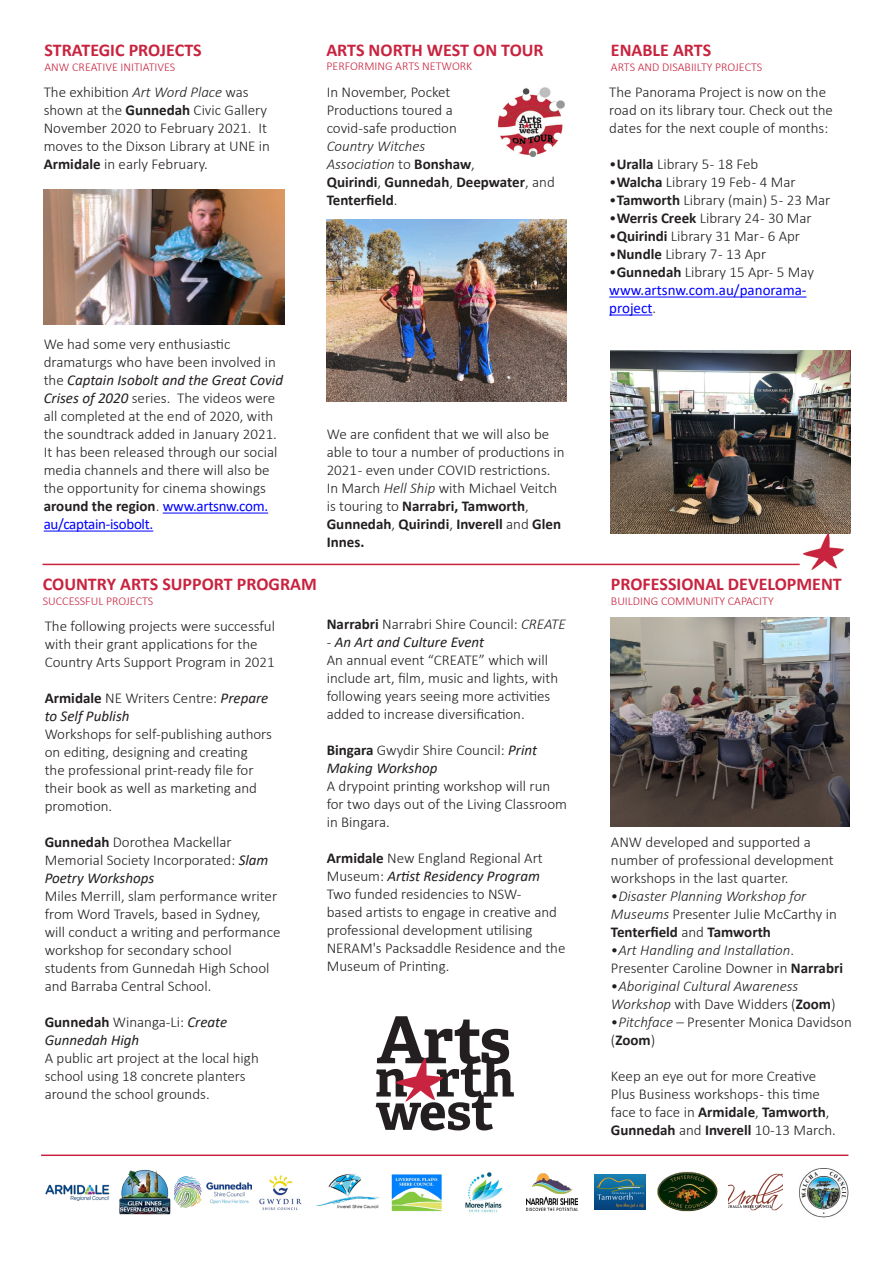
<style>
.page{position:relative;width:893px;height:1263px;background:#fff}
.page>*{position:absolute;margin:0;border:0;box-sizing:border-box;transform-origin:0 0}
.t1{font:700 18px "Calibri";color:#c8233f}
.t2{font:300 15px/18px "Calibri";color:#231f20}
.t3{font:italic 300 15px/18px "Calibri";color:#231f20}
.t4{font:italic 15px/18px "Calibri";color:#231f20}
.t5{font:15px/18px "Calibri";color:#00f}
.t6{font:300 12px "Calibri";color:#c8233f}
.s1{font-style:italic}
.s2{font-weight:700}
.s3{font-weight:400;font-style:italic}
.s4{font-weight:400;color:#00f}
.s5{font-weight:700;font-style:normal}
.s6{font-weight:300;font-style:normal}
.s7{font-weight:300}
.s8{font-weight:300;color:#231f20}
.s9{font-style:normal}
</style>
<div class="page">
<hr style="left:41px;top:1154px;width:807px;height:2px;background:#c8233f">
<img style="left:45px;top:1184px;width:65px;height:17px">
<img style="left:119px;top:1169px;width:56px;height:46px">
<img style="left:175px;top:1176px;width:76px;height:32px">
<img style="left:259px;top:1175px;width:43px;height:35px">
<img style="left:391px;top:1174px;width:51px;height:38px">
<img style="left:465px;top:1172px;width:38px;height:41px">
<img style="left:527px;top:1174px;width:50px;height:36px">
<img style="left:594px;top:1175px;width:51px;height:34px">
<img style="left:657px;top:1171px;width:61px;height:41px">
<img style="left:728px;top:1173px;width:55px;height:38px">
<hr style="left:43px;top:564px;width:757px;height:1px;background:#c8233f">
<img style="left:804px;top:533px;width:39px;height:37px">
<img style="left:316px;top:1173px;width:64px;height:36px">
<img style="left:611px;top:618px;width:238px;height:209px">
<img style="left:799px;top:1168px;width:50px;height:50px">
<hr style="left:163px;top:513px;width:105px;height:1px;background:#00f">
<hr style="left:44px;top:531px;width:109px;height:1px;background:#00f">
<hr style="left:609px;top:297px;width:197px;height:1px;background:#00f">
<hr style="left:609px;top:315px;width:43px;height:1px;background:#00f">
<img style="left:498px;top:87px;width:67px;height:71px">
<img style="left:43px;top:189px;width:241px;height:136px">
<img style="left:327px;top:219px;width:240px;height:182px">
<img style="left:611px;top:351px;width:239px;height:182px">
<svg style="left:376px;top:1016px;width:138px;height:114px"></svg>
<p class="t1" style="left:45px;top:38px;width:159px">STRATEGIC PROJECTS</p>
<p class="t6" style="left:45px;top:59px;width:132px">ANW CREATIVE INITIATIVES</p>
<p class="t2" style="left:44px;top:83px;width:228px">The exhibition <span class="s1">Art Word Place</span> was shown at the <span class="s2">Gunnedah</span> Civic Gallery November 2020 to February 2021. It moves to the Dixson Library at UNE in <span class="s2">Armidale</span> in early February.</p>
<p class="t1" style="left:326px;top:37px;width:219px">ARTS NORTH WEST ON TOUR</p>
<p class="t6" style="left:326px;top:59px;width:147px">PERFORMING ARTS NETWORK</p>
<p class="t2" style="left:327px;top:83px;width:230px">In November, Pocket<br>Productions toured a<br>covid-safe production<br><span class="s1">Country Witches<br>Association</span> to <span class="s2">Bonshaw</span>,<br><span class="s2">Quirindi</span>, <span class="s2">Gunnedah</span>, <span class="s2">Deepwater</span>, and<br><span class="s2">Tenterfield</span>.</p>
<p class="t2" style="left:44px;top:335px;width:241px">We had some very enthusiastic dramaturgs who have been involved in the <span class="s3">Captain Isobolt and the Great Covid Crises of 2020</span> series. The videos were all completed at the end of 2020, with the soundtrack added in January 2021.<br>It has been released through our social media channels and there will also be the opportunity for cinema showings <span class="s2">around the region</span>. <span class="s4">www.artsnw.com. au/captain-isobolt.</span></p>
<p class="t2" style="left:327px;top:425px;width:239px">We are confident that we will also be able to tour a number of productions in<br>2021 - even under COVID restrictions.<br>In March <span class="s1">Hell Ship</span> with Michael Veitch is touring to <span class="s2">Narrabri, Tamworth</span>,<br><span class="s2">Gunnedah</span>, <span class="s2">Quirindi</span>, <span class="s2">Inverell</span> and <span class="s2">Glen<br>Innes.</span></p>
<p class="t1" style="left:43px;top:572px;width:276px">COUNTRY ARTS SUPPORT PROGRAM</p>
<p class="t6" style="left:43px;top:593px;width:112px">SUCCESSFUL PROJECTS</p>
<p class="t2" style="left:45px;top:617px;width:232px">The following projects were successful with their grant applications for the<br>Country Arts Support Program in 2021</p>
<p class="t4" style="left:45px;top:688px;width:225px"><span class="s5">Armidale</span> <span class="s6">NE Writers Centre:</span> Prepare to Self Publish</p>
<p class="t2" style="left:45px;top:725px;width:229px">Workshops for self-publishing authors on editing, designing and creating<br>the professional print-ready file for their book as well as marketing and promotion.</p>
<p class="t2" style="left:45px;top:833px;width:225px"><span class="s2">Gunnedah</span> Dorothea Mackellar<br>Memorial Society Incorporated: <span class="s3">Slam<br>Poetry Workshops</span></p>
<p class="t2" style="left:45px;top:887px;width:237px">Miles Merrill, slam performance writer from Word Travels, based in Sydney, will conduct a writing and performance workshop for secondary school students from Gunnedah High School and Barraba Central School.</p>
<p class="t4" style="left:45px;top:1012px;width:184px"><span class="s5">Gunnedah</span> <span class="s6">Winanga-Li:</span> Create<br>Gunnedah High</p>
<p class="t2" style="left:45px;top:1049px;width:216px">A public art project at the local high school using 18 concrete planters around the school grounds.</p>
<p class="t2" style="left:327px;top:615px;width:241px"><span class="s2">Narrabri</span> Narrabri Shire Council: <span class="s1">CREATE</span></p>
<p class="t4" style="left:327px;top:633px;width:159px"><span class="s7">-</span> An Art and Culture Event</p>
<p class="t2" style="left:327px;top:651px;width:233px">An annual event “CREATE” which will include art, film, music and lights, with following years seeing more activities added to increase diversification.</p>
<p class="t2" style="left:327px;top:741px;width:212px"><span class="s2">Bingara</span> Gwydir Shire Council: <span class="s3">Print<br>Making Workshop</span></p>
<p class="t2" style="left:327px;top:777px;width:242px">A drypoint printing workshop will run for two days out of the Living Classroom in Bingara.</p>
<p class="t2" style="left:327px;top:849px;width:218px"><span class="s2">Armidale</span> New England Regional Art<br>Museum: <span class="s3">Artist Residency Program</span></p>
<p class="t2" style="left:327px;top:885px;width:240px">Two funded residencies to NSW-<br>based artists to engage in creative and professional development utilising NERAM's Packsaddle Residence and the Museum of Printing.</p>
<p class="t1" style="left:611px;top:38px;width:102px">ENABLE ARTS</p>
<p class="t6" style="left:611px;top:59px;width:153px">ARTS AND DISABIILTY PROJECTS</p>
<p class="t2" style="left:609px;top:83px;width:225px">The Panorama Project is now on the road on its library tour. Check out the dates for the next couple of months:</p>
<p class="t2" style="left:609px;top:155px;width:151px">•<span class="s2">Uralla</span> Library 5 - 18 Feb</p>
<p class="t2" style="left:609px;top:173px;width:188px">•<span class="s2">Walcha</span> Library 19 Feb - 4 Mar</p>
<p class="t2" style="left:609px;top:191px;width:223px">•<span class="s2">Tamworth</span> Library (main) 5 - 23 Mar</p>
<p class="t2" style="left:609px;top:209px;width:204px">•<span class="s2">Werris Creek</span> Library 24 - 30 Mar</p>
<p class="t2" style="left:609px;top:227px;width:192px">•<span class="s2">Quirindi</span> Library 31 Mar - 6 Apr</p>
<p class="t2" style="left:609px;top:245px;width:158px">•<span class="s2">Nundle</span> Library 7 - 13 Apr</p>
<p class="t2" style="left:609px;top:263px;width:206px">•<span class="s2">Gunnedah</span> Library 15 Apr- 5 May</p>
<p class="t5" style="left:609px;top:281px;width:199px">www.artsnw.com.au/panorama&shy;project<span class="s8">.</span></p>
<p class="t1" style="left:611px;top:572px;width:232px">PROFESSIONAL DEVELOPMENT</p>
<p class="t6" style="left:611px;top:593px;width:164px">BUILDING COMMUNITY CAPACITY</p>
<p class="t2" style="left:611px;top:832px;width:224px">ANW developed and supported a number of professional development workshops in the last quarter.</p>
<p class="t3" style="left:611px;top:886px;width:227px"><span class="s9">•</span>Disaster Planning Workshop for<br>Museums <span class="s9">Presenter Julie McCarthy in<br></span><span class="s5">Tenterfield</span> <span class="s9">and</span> <span class="s5">Tamworth</span></p>
<p class="t2" style="left:611px;top:940px;width:234px">•<span class="s1">Art Handling and Installation</span>.<br>Presenter Caroline Downer in <span class="s2">Narrabri</span></p>
<p class="t3" style="left:611px;top:976px;width:226px"><span class="s9">•</span>Aboriginal Cultural Awareness<br>Workshop <span class="s9">with Dave Widders (</span><span class="s5">Zoom</span><span class="s9">)</span></p>
<p class="t2" style="left:611px;top:1012px;width:242px">•<span class="s1">Pitchface</span> – Presenter Monica Davidson (<span class="s2">Zoom</span>)</p>
<p class="t2" style="left:611px;top:1066px;width:226px">Keep an eye out for more Creative Plus Business workshops - this time face to face in <span class="s2">Armidale</span>, <span class="s2">Tamworth</span>, <span class="s2">Gunnedah</span> and <span class="s2">Inverell</span> 10-13 March.</p>
</div>
